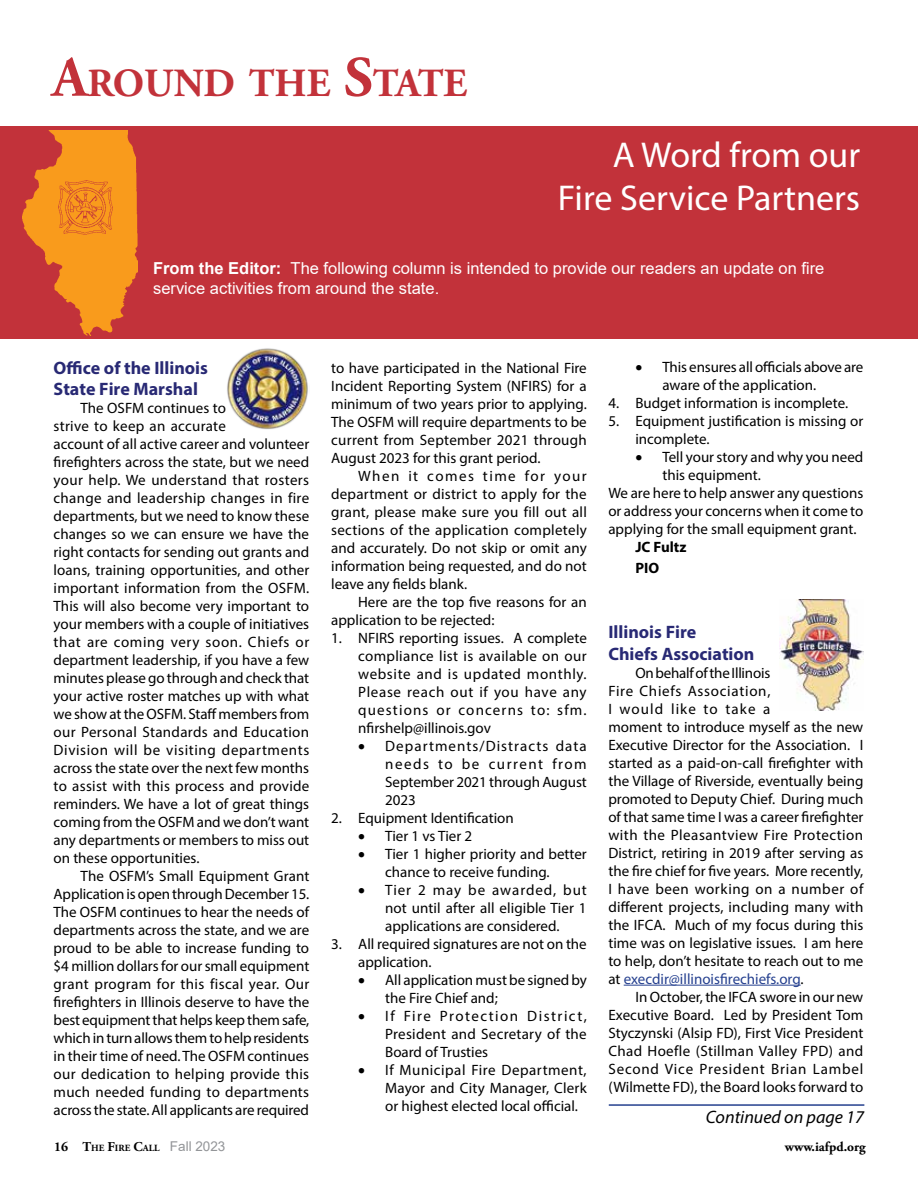
<style>
.page{position:relative;width:918px;height:1188px;background:#fff}
.page>*{position:absolute;margin:0;border:0;box-sizing:border-box;transform-origin:0 0}
.t1{font:700 39.9px "Adobe Garamond Pro";color:#c2323a}
.t2{font:36px/43.2px "Myriad Pro";color:#fff;text-align:right}
.t3{font:700 18px/21.6px "Myriad Pro";color:#282974}
.t4{font:italic 18px "Myriad Pro";color:#000}
.t5{font:16.5px/19.8px "Arial";color:#fff}
.t6{font:15px/18px "Myriad Pro";color:#000;text-align:justify}
.t7{font:700 15px/21.6px "Myriad Pro";color:#000}
.t8{font:700 13.5px "Adobe Garamond Pro";color:#000}
.t9{font:700 9.45px "Adobe Garamond Pro";color:#000}
.s1{font-size:57px}
.s2{font-weight:700}
.s3{color:#25408f}
.s4{font-size:13.5px}
.s5{font-family:"Arial";font-weight:400;font-size:13.5px;color:#939598}
</style>
<div class="page">
<div style="left:0;top:126px;width:918px;height:213px;background:#c2323a"></div>
<img style="left:23px;top:130px;width:115px;height:205px">
<img style="left:59px;top:181px;width:53px;height:53px">
<hr style="left:609px;top:1104px;width:255px;height:2px;background:#25408f">
<hr style="left:624px;top:985px;width:177px;height:1px;background:#25408f">
<img style="left:227px;top:348px;width:81px;height:82px">
<img style="left:780px;top:600px;width:83px;height:110px">
<h1 class="t1" style="left:52px;top:60px;width:417px"><span class="s1">A</span>ROUND THE <span class="s1">S</span>TATE</h1>
<h2 class="t2" style="left:558px;top:133px;width:304px">A Word from our<br>Fire Service Partners</h2>
<p class="t5" style="left:153px;top:259px;width:673px"><span class="s2">From the Editor:</span> The following column is intended to provide our readers an update on fire service activities from around the state.</p>
<p class="t3" style="left:54px;top:356px;width:156px">Office of the Illinois<br>State Fire Marshal</p>
<p class="t6" style="left:54px;top:399px;width:257px;text-align:left;text-indent:27px">The OSFM continues to<br>strive to keep an accurate<br>account of all active career and volunteer firefighters across the state, but we need your help. We understand that rosters change and leadership changes in fire departments, but we need to know these changes so we can ensure we have the right contacts for sending out grants and loans, training opportunities, and other important information from the OSFM.<br>This will also become very important to your members with a couple of initiatives that are coming very soon. Chiefs or department leadership, if you have a few minutes please go through and check that your active roster matches up with what we show at the OSFM. Staff members from our Personal Standards and Education Division will be visiting departments across the state over the next few months to assist with this process and provide reminders. We have a lot of great things coming from the OSFM and we don’t want any departments or members to miss out on these opportunities.</p>
<p class="t6" style="left:54px;top:867px;width:257px;text-indent:27px">The OSFM’s Small Equipment Grant Application is open through December 15.<br>The OSFM continues to hear the needs of departments across the state, and we are proud to be able to increase funding to $4 million dollars for our small equipment grant program for this fiscal year. Our firefighters in Illinois deserve to have the best equipment that helps keep them safe, which in turn allows them to help residents in their time of need. The OSFM continues our dedication to helping provide this much needed funding to departments across the state. All applicants are required</p>
<p class="t6" style="left:331px;top:359px;width:257px">to have participated in the National Fire Incident Reporting System (NFIRS) for a minimum of two years prior to applying.<br>The OSFM will require departments to be current from September 2021 through August 2023 for this grant period.</p>
<p class="t6" style="left:331px;top:467px;width:257px;text-indent:27px">When it comes time for your department or district to apply for the grant, please make sure you fill out all sections of the application completely and accurately. Do not skip or omit any information being requested, and do not leave any fields blank.</p>
<p class="t6" style="left:331px;top:593px;width:257px;text-indent:27px">Here are the top five reasons for an application to be rejected:</p>
<p class="t6" style="left:358px;top:629px;width:230px;text-indent:-27px">1. NFIRS reporting issues. A complete compliance list is available on our website and is updated monthly.<br>Please reach out if you have any questions or concerns to: sfm. nfirshelp@illinois.gov</p>
<p class="t6" style="left:385px;top:737px;width:203px;text-indent:-27px">• Departments/Distracts data needs to be current from September 2021 through August 2023</p>
<p class="t6" style="left:331px;top:809px;width:184px">2. Equipment Identification</p>
<p class="t6" style="left:358px;top:827px;width:115px">• Tier 1 vs Tier 2</p>
<p class="t6" style="left:385px;top:845px;width:203px;text-indent:-27px">• Tier 1 higher priority and better chance to receive funding.</p>
<p class="t6" style="left:385px;top:881px;width:203px;text-indent:-27px">• Tier 2 may be awarded, but not until after all eligible Tier 1 applications are considered.</p>
<p class="t6" style="left:358px;top:935px;width:230px;text-indent:-27px">3. All required signatures are not on the application.</p>
<p class="t6" style="left:385px;top:971px;width:203px;text-indent:-27px">• All application must be signed by the Fire Chief and;</p>
<p class="t6" style="left:385px;top:1007px;width:203px;text-indent:-27px">• If Fire Protection District, President and Secretary of the Board of Trusties</p>
<p class="t6" style="left:385px;top:1061px;width:203px;text-indent:-27px">• If Municipal Fire Department, Mayor and City Manager, Clerk or highest elected local official.</p>
<p class="t6" style="left:662px;top:357px;width:203px;text-indent:-27px">• This ensures all officials above are aware of the application.</p>
<p class="t6" style="left:608px;top:393px;width:241px">4. Budget information is incomplete.</p>
<p class="t6" style="left:635px;top:411px;width:230px;text-indent:-27px">5. Equipment justification is missing or incomplete.</p>
<p class="t6" style="left:635px;top:447px;width:230px">• Tell your story and why you need</p>
<p class="t6" style="left:662px;top:465px;width:100px">this equipment.</p>
<p class="t6" style="left:608px;top:483px;width:256px">We are here to help answer any questions</p>
<p class="t6" style="left:608px;top:501px;width:257px">or address your concerns when it come to</p>
<p class="t6" style="left:608px;top:519px;width:250px">applying for the small equipment grant.</p>
<p class="t7" style="left:635px;top:535px;width:53px">JC Fultz<br>PIO</p>
<p class="t3" style="left:608px;top:621px;width:148px">Illinois Fire<br>Chiefs Association</p>
<p class="t6" style="left:608px;top:663px;width:257px;text-align:left;text-indent:27px">On behalf of the Illinois<br>Fire Chiefs Association,<br>I would like to take a<br>moment to introduce myself as the new Executive Director for the Association. I started as a paid-on-call firefighter with the Village of Riverside, eventually being promoted to Deputy Chief. During much of that same time I was a career firefighter with the Pleasantview Fire Protection District, retiring in 2019 after serving as the fire chief for five years. More recently, I have been working on a number of different projects, including many with the IFCA. Much of my focus during this time was on legislative issues. I am here to help, don’t hesitate to reach out to me at <span class="s3">execdir@illinoisfirechiefs.org</span>.</p>
<p class="t6" style="left:608px;top:987px;width:257px;text-indent:27px">In October, the IFCA swore in our new Executive Board. Led by President Tom Styczynski (Alsip FD), First Vice President Chad Hoefle (Stillman Valley FPD) and Second Vice President Brian Lambel (Wilmette FD), the Board looks forward to</p>
<p class="t4" style="left:706px;top:1106px;width:160px">Continued on page 17</p>
<p class="t9" style="left:54px;top:1143px;width:173px"><span class="s4">16</span> <span class="s4">T</span>HE <span class="s4">F</span>IRE <span class="s4">C</span>ALL <span class="s5">Fall 2023</span></p>
<p class="t8" style="left:785px;top:1139px;width:82px">www.iafpd.org</p>
</div>
